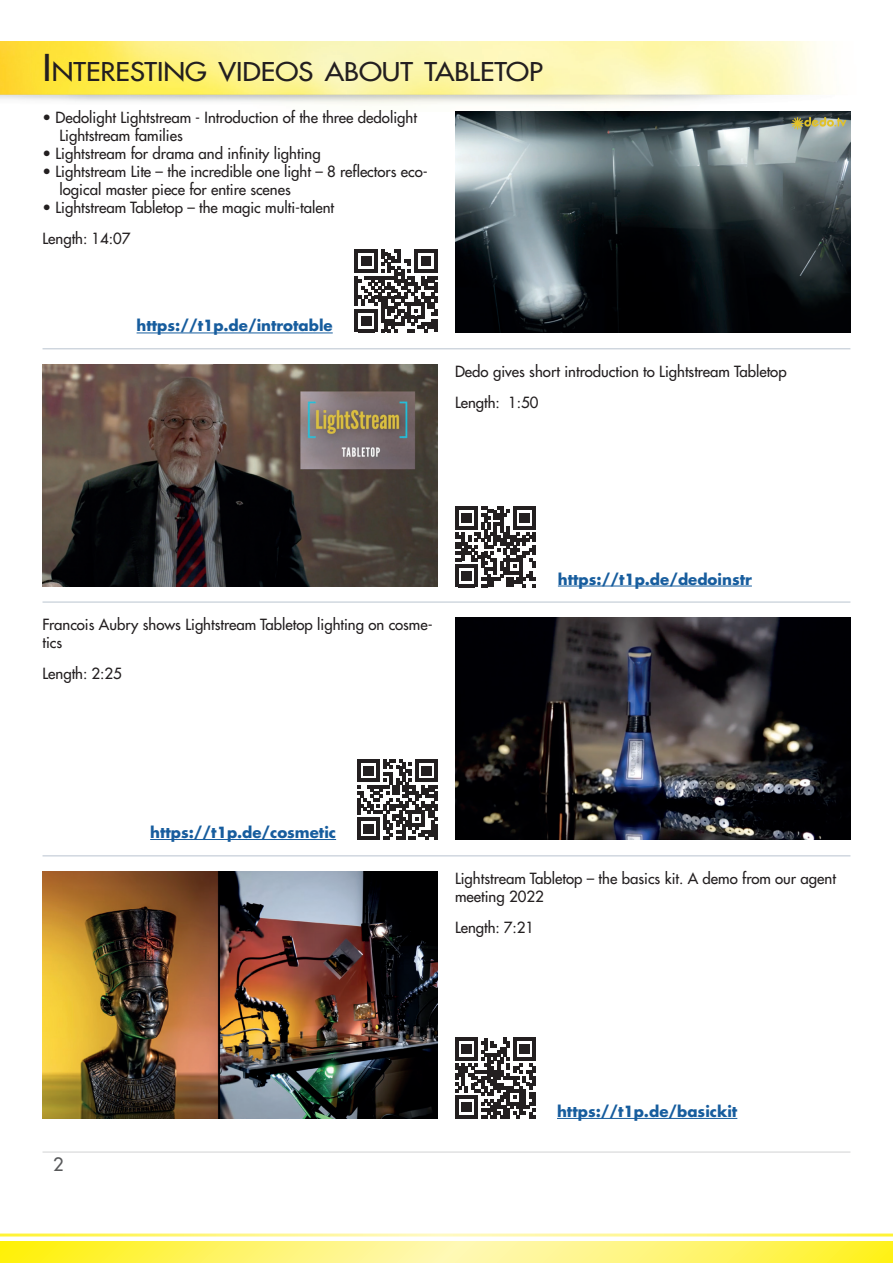
<style>
.page{position:relative;width:893px;height:1263px;background:#fff}
.page>*{position:absolute;margin:0;border:0;box-sizing:border-box;transform-origin:0 0}
.t1{font:500 25.2px "Futura LT Pro";color:#231f20;scale:1.1 1}
.t2{font:500 18px "Futura LT Pro";color:#57585a}
.t3{font:500 15px/18px "Futura LT Pro";color:#231f20}
.t4{font:700 15px "Futura LT Pro";color:#175d9e}
.s1{font-size:36px}
</style>
<div class="page">
<img style="left:0;top:42px;width:825px;height:63px">
<svg style="left:0;top:1242px;width:893px;height:21px;background:#fff468"></svg>
<hr style="left:43px;top:1152px;width:807px;height:1px;background:#d1d2d4">
<hr style="left:43px;top:348px;width:807px;height:1px;background:#91a2b4">
<hr style="left:43px;top:602px;width:807px;height:1px;background:#91a2b4">
<hr style="left:43px;top:855px;width:807px;height:1px;background:#91a2b4">
<img style="left:455px;top:111px;width:395px;height:222px">
<img style="left:43px;top:365px;width:395px;height:221px">
<img style="left:455px;top:618px;width:395px;height:222px">
<img style="left:43px;top:872px;width:395px;height:246px">
<svg style="left:355px;top:249px;width:82px;height:83px"></svg>
<svg style="left:455px;top:507px;width:81px;height:80px"></svg>
<svg style="left:357px;top:759px;width:81px;height:81px"></svg>
<svg style="left:455px;top:1038px;width:81px;height:80px"></svg>
<hr style="left:137px;top:333px;width:196px;height:1px;background:#175d9e">
<hr style="left:558px;top:586px;width:194px;height:1px;background:#175d9e">
<hr style="left:150px;top:839px;width:186px;height:1px;background:#175d9e">
<hr style="left:557px;top:1118px;width:180px;height:1px;background:#175d9e">
<h1 class="t1" style="left:43px;top:53px;width:456px"><span class="s1">I</span>NTERESTING VIDEOS ABOUT TABLETOP</h1>
<p class="t3" style="left:60px;top:108px;width:359px;text-indent:-17px">• Dedolight Lightstream - Introduction of the three dedolight<br>Lightstream families</p>
<p class="t3" style="left:43px;top:144px;width:280px">• Lightstream for drama and infinity lighting</p>
<p class="t3" style="left:60px;top:162px;width:370px;text-indent:-17px">• Lightstream Lite – the incredible one light – 8 reflectors eco&shy;logical master piece for entire scenes</p>
<p class="t3" style="left:43px;top:191px;width:293px;line-height:30.8px">• Lightstream Tabletop – the magic multi-talent<br>Length: 14:07</p>
<p class="t4" style="left:137px;top:314px;width:198px">https://t1p.de/introtable</p>
<p class="t3" style="left:455px;top:355px;width:333px;line-height:30.8px">Dedo gives short introduction to Lightstream Tabletop<br>Length: 1:50</p>
<p class="t3" style="left:43px;top:615px;width:392px">Francois Aubry shows Lightstream Tabletop lighting on cosme&shy;tics</p>
<p class="t3" style="left:43px;top:664px;width:81px">Length: 2:25</p>
<p class="t4" style="left:558px;top:567px;width:195px">https://t1p.de/dedoinstr</p>
<p class="t4" style="left:150px;top:821px;width:187px">https://t1p.de/cosmetic</p>
<p class="t3" style="left:455px;top:869px;width:382px">Lightstream Tabletop – the basics kit. A demo from our agent meeting 2022</p>
<p class="t3" style="left:455px;top:918px;width:81px">Length: 7:21</p>
<p class="t2" style="left:53px;top:1151px;width:12px">2</p>
<p class="t4" style="left:557px;top:1100px;width:182px">https://t1p.de/basickit</p>
</div>
